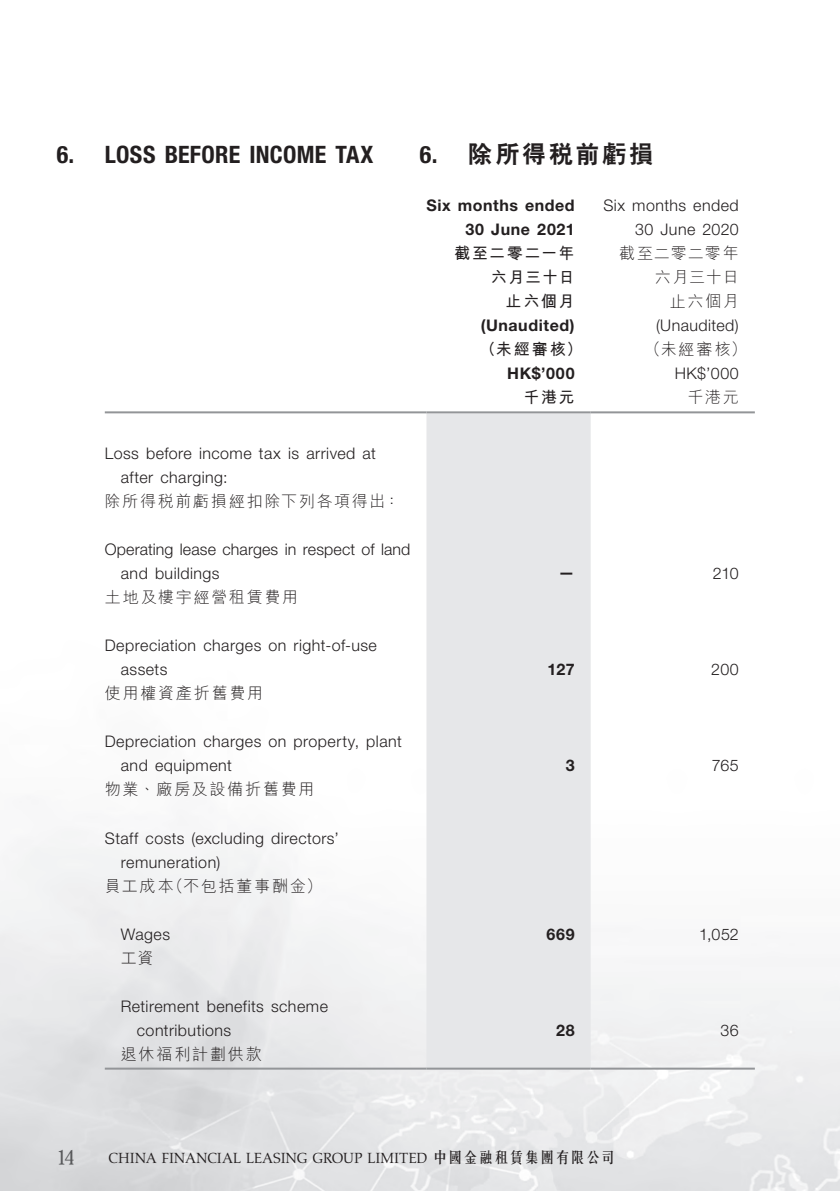
<style>
.page{position:relative;width:840px;height:1191px;background:#fff}
.page>*{position:absolute;margin:0;border:0;box-sizing:border-box;transform-origin:0 0}
._03_H1{font:700 condensed 24px "Helvetica Neue LT Std";letter-spacing:.01em;color:#231f20}
._03_H1-2{font:800 24px "C Hei 2 HK";letter-spacing:.12em;color:#231f20}
.t1{font:500 20px "C Song 3 HK";color:#57585a}
._15_Table_Stub{font:300 16px/24px "Helvetica Neue LT Std";letter-spacing:.03em;color:#231f20}
._15_Table_Stub-2{font:300 16px "M Hei HK";letter-spacing:.11em;color:#231f20}
._12___P2{font:300 16px/24px "Helvetica Neue LT Std";letter-spacing:.03em;color:#231f20;text-align:right}
._12___P2-2{font:700 16px/24px "Helvetica Neue LT Std";letter-spacing:.035em;color:#231f20;text-align:right}
._15_Table_Stub-3{font:300 16px/24px "Helvetica Neue LT Std";letter-spacing:.01em;color:#231f20}
._12___P2-3{font:700 16px "M Hei HK";letter-spacing:.1em;color:#231f20}
._12___P2-4{font:300 16px "M Hei HK";letter-spacing:.095em;color:#231f20}
._12___P2-5{font:300 16px "M Hei HK";letter-spacing:.065em;color:#231f20}
.t2{font:15px "Aldus LT Std";letter-spacing:-.01em;color:#231f20}
.s1{font-family:"Helvetica Neue LT Std";font-weight:700;font-stretch:condensed}
.s2{font-family:"C Song 3 HK";font-weight:500}
</style>
<div class="page">
<div style="left:426px;top:413px;width:164px;height:654px;background:#e6e7e9"></div>
<hr style="left:105px;top:411px;width:321px;height:2px;background:#939598">
<hr style="left:426px;top:411px;width:164px;height:2px;background:#939598">
<hr style="left:590px;top:411px;width:164px;height:2px;background:#939598">
<hr style="left:105px;top:1067px;width:321px;height:2px;background:#939598">
<hr style="left:426px;top:1067px;width:164px;height:2px;background:#939598">
<hr style="left:590px;top:1067px;width:164px;height:2px;background:#939598">
<p class="_03_H1" style="left:57px;top:140px;width:318px">6. LOSS BEFORE INCOME TAX</p>
<p class="_03_H1-2" style="left:420px;top:138px;width:235px"><span class="s1">6.</span> 除所得稅前虧損</p>
<p class="_12___P2-2" style="left:426px;top:193px;width:150px">Six months ended<br>30 June 2021</p>
<p class="_12___P2" style="left:603px;top:193px;width:137px">Six months ended<br>30 June 2020</p>
<p class="_12___P2-3" style="left:454px;top:242px;width:122px">截至二零二一年</p>
<p class="_12___P2-3" style="left:490px;top:266px;width:85px">六月三十日</p>
<p class="_12___P2-3" style="left:505px;top:290px;width:71px">止六個月</p>
<p class="_12___P2-5" style="left:619px;top:245px;width:121px">截至二零二零年</p>
<p class="_12___P2-4" style="left:654px;top:269px;width:85px">六月三十日</p>
<p class="_12___P2-4" style="left:669px;top:293px;width:71px">止六個月</p>
<p class="_15_Table_Stub" style="left:121px;top:441px;width:256px;text-indent:-16px">Loss before income tax is arrived at after charging:</p>
<p class="_15_Table_Stub-2" style="left:105px;top:493px;width:296px">除所得稅前虧損經扣除下列各項得出：</p>
<p class="_15_Table_Stub-3" style="left:121px;top:537px;width:291px;text-indent:-16px">Operating lease charges in respect of land and buildings</p>
<p class="_15_Table_Stub-2" style="left:105px;top:589px;width:195px">土地及樓宇經營租賃費用</p>
<p class="_15_Table_Stub" style="left:121px;top:633px;width:257px;text-indent:-16px">Depreciation charges on right-of-use assets</p>
<p class="_15_Table_Stub-2" style="left:105px;top:685px;width:160px">使用權資產折舊費用</p>
<p class="_15_Table_Stub" style="left:121px;top:729px;width:282px;text-indent:-16px">Depreciation charges on property, plant and equipment</p>
<p class="_12___P2-2" style="left:480px;top:313px;width:95px">(Unaudited)</p>
<p class="_12___P2" style="left:655px;top:313px;width:84px">(Unaudited)</p>
<p class="_12___P2-3" style="left:479px;top:338px;width:104px">（未經審核）</p>
<p class="_12___P2-4" style="left:644px;top:341px;width:103px">（未經審核）</p>
<p class="_12___P2-2" style="left:507px;top:361px;width:69px">HK$’000</p>
<p class="_12___P2" style="left:674px;top:361px;width:65px">HK$’000</p>
<p class="_12___P2-3" style="left:523px;top:386px;width:53px">千港元</p>
<p class="_12___P2-4" style="left:687px;top:389px;width:53px">千港元</p>
<p class="_12___P2-2" style="left:558px;top:560px;width:17px">—</p>
<p class="_12___P2" style="left:712px;top:561px;width:27px">210</p>
<p class="_12___P2-2" style="left:547px;top:657px;width:29px">127</p>
<p class="_12___P2" style="left:710px;top:657px;width:29px">200</p>
<p class="_12___P2-2" style="left:565px;top:753px;width:10px">3</p>
<p class="_12___P2" style="left:711px;top:753px;width:28px">765</p>
<p class="_15_Table_Stub-2" style="left:105px;top:781px;width:211px">物業、廠房及設備折舊費用</p>
<p class="_15_Table_Stub" style="left:121px;top:825px;width:219px;text-indent:-16px">Staff costs (excluding directors’ remuneration)</p>
<p class="_15_Table_Stub-2" style="left:105px;top:877px;width:219px">員工成本（不包括董事酬金）</p>
<p class="_15_Table_Stub" style="left:121px;top:921px;width:51px">Wages</p>
<p class="_12___P2-2" style="left:546px;top:921px;width:30px">669</p>
<p class="_12___P2" style="left:698px;top:921px;width:41px">1,052</p>
<p class="_15_Table_Stub-2" style="left:121px;top:949px;width:34px">工資</p>
<p class="_15_Table_Stub" style="left:137px;top:993px;width:192px;text-indent:-16px">Retirement benefits scheme contributions</p>
<p class="_12___P2-2" style="left:555px;top:1017px;width:20px">28</p>
<p class="_12___P2" style="left:720px;top:1017px;width:20px">36</p>
<p class="_15_Table_Stub-2" style="left:121px;top:1045px;width:142px">退休福利計劃供款</p>
<p class="t1" style="left:57px;top:1141px;width:19px">14</p>
<p class="t2" style="left:108px;top:1149px;width:508px">CHINA FINANCIAL LEASING GROUP LIMITED <span class="s2">中國金融租賃集團有限公司</span></p>
</div>
